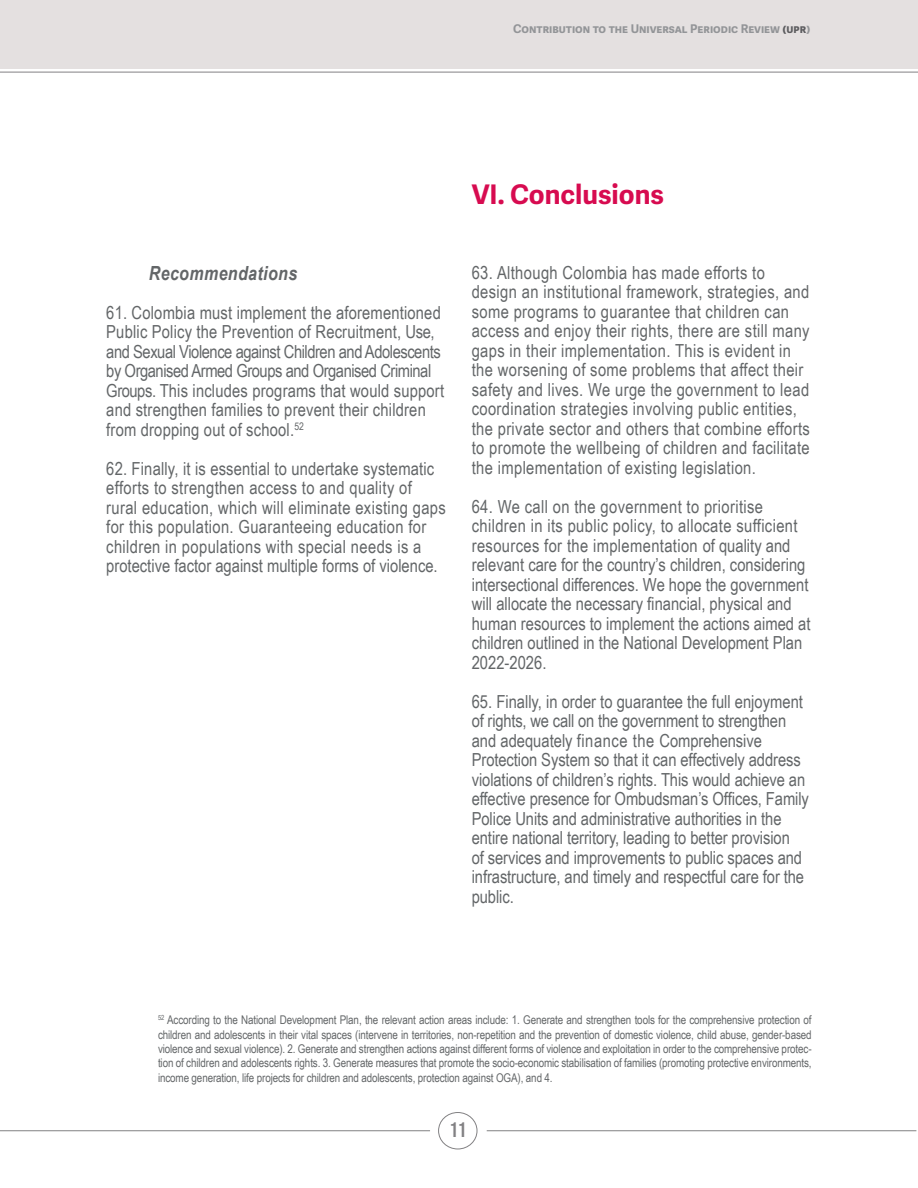
<style>
.page{position:relative;width:918px;height:1188px;background:#fff}
.page>*{position:absolute;margin:0;border:0;box-sizing:border-box;transform-origin:0 0}
.t1{font:700 27px "Adelle Sans";color:#d70b50}
.t2{font:21px "Bebas Neue";color:#828183}
.t3{font:italic 700 19.5px "Arial Narrow";letter-spacing:.02em;color:#636668}
.t4{font:18px/19.5px "Arial Narrow";letter-spacing:.01em;color:#636668}
.t5{font:12px/14.4px "Arial Narrow";letter-spacing:-.01em;color:#636668;text-align:justify}
.t6{font:700 12px "Adelle Sans";color:#939598}
.s1{color:#5c5c5f}
</style>
<div class="page">
<div style="left:0;top:0;width:918px;height:68px;background:#e4e0e0"></div>
<div style="left:438px;top:1112px;width:39px;height:37px;border:1px solid #828183;border-radius:50%"></div>
<hr style="left:0;top:1130px;width:430px;height:1px;background:#828183">
<hr style="left:0;top:72px;width:918px;height:1px;background:#828183">
<hr style="left:487px;top:1130px;width:429px;height:1px;background:#828183">
<p class="t6" style="left:513px;top:22px;width:299px">Contribution to the Universal Periodic Review <span class="s1">(Upr</span>)</p>
<p class="t3" style="left:149px;top:258px;width:150px">Recommendations</p>
<p class="t4" style="left:106px;top:302px;width:339px">61. Colombia must implement the aforementioned Public Policy the Prevention of Recruitment, Use, and Sexual Violence against Children and Adolescents by Organised Armed Groups and Organised Criminal Groups. This includes programs that would support and strengthen families to prevent their children from dropping out of school.<sup>52</sup></p>
<p class="t4" style="left:106px;top:458px;width:341px">62. Finally, it is essential to undertake systematic efforts to strengthen access to and quality of rural education, which will eliminate existing gaps for this population. Guaranteeing education for children in populations with special needs is a protective factor against multiple forms of violence.</p>
<p class="t1" style="left:472px;top:178px;width:194px">VI. Conclusions</p>
<p class="t4" style="left:472px;top:262px;width:340px">63. Although Colombia has made efforts to design an institutional framework, strategies, and some programs to guarantee that children can access and enjoy their rights, there are still many gaps in their implementation. This is evident in the worsening of some problems that affect their safety and lives. We urge the government to lead coordination strategies involving public entities, the private sector and others that combine efforts to promote the wellbeing of children and facilitate the implementation of existing legislation.</p>
<p class="t4" style="left:472px;top:496px;width:340px">64. We call on the government to prioritise children in its public policy, to allocate sufficient resources for the implementation of quality and relevant care for the country’s children, considering intersectional differences. We hope the government will allocate the necessary financial, physical and human resources to implement the actions aimed at children outlined in the National Development Plan 2022-2026.</p>
<p class="t4" style="left:472px;top:691px;width:339px">65. Finally, in order to guarantee the full enjoyment of rights, we call on the government to strengthen and adequately finance the Comprehensive Protection System so that it can effectively address violations of children’s rights. This would achieve an effective presence for Ombudsman’s Offices, Family Police Units and administrative authorities in the entire national territory, leading to better provision<br>of services and improvements to public spaces and infrastructure, and timely and respectful care for the public.</p>
<p class="t5" style="left:158px;top:1012px;width:655px"><sup>52</sup> According to the National Development Plan, the relevant action areas include: 1. Generate and strengthen tools for the comprehensive protection of children and adolescents in their vital spaces (intervene in territories, non-repetition and the prevention of domestic violence, child abuse, gender-based violence and sexual violence). 2. Generate and strengthen actions against different forms of violence and exploitation in order to the comprehensive protec&shy;tion of children and adolescents rights. 3. Generate measures that promote the socio-economic stabilisation of families (promoting protective environments, income generation, life projects for children and adolescents, protection against OGA), and 4.</p>
<p class="t2" style="left:449px;top:1118px;width:18px">11</p>
</div>
